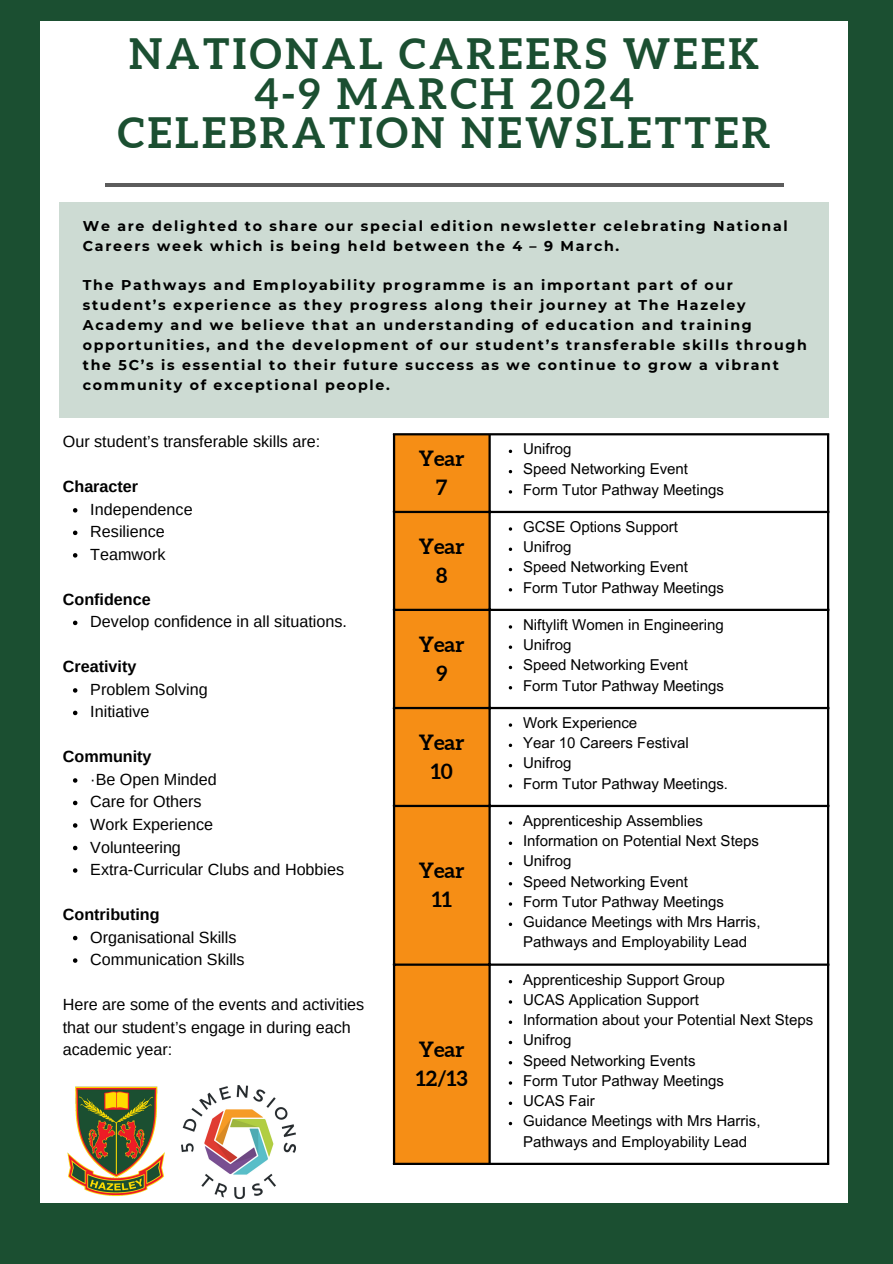
<style>
.page{position:relative;width:893px;height:1264px;background:#fff}
.page>*{position:absolute;margin:0;border:0;box-sizing:border-box;transform-origin:0 0}
.t1{font:700 41.85px/39.3px "Aleo";letter-spacing:.08em;color:#1b4f31;text-align:center}
.t2{font:700 21px "Aleo";color:#000}
.t3{font:16.2px/22.5px "Arimo";color:#000}
.t4{font:700 16.2px "Arimo";color:#000}
.t5{font:15px/20.2px "Arial MT Pro";color:#000}
.t6{font:700 14.25px/20px "Montserrat";letter-spacing:.12em;color:#000}
</style>
<div class="page">
<div style="left:0;top:0;width:892px;height:1263px;background:#1b4f31"></div>
<div style="left:40px;top:21px;width:807px;height:1181px;background:#fff"></div>
<hr style="left:105px;top:183px;width:678px;height:3px;background:#5c5c5c">
<div style="left:59px;top:202px;width:769px;height:215px;background:#cddbd3"></div>
<img style="left:182px;top:1085px;width:113px;height:113px">
<img style="left:67px;top:1086px;width:98px;height:110px">
<div style="left:395px;top:435px;width:93px;height:727px;background:#f68e15"></div>
<svg style="left:508px;top:449px;width:4px;height:4px"></svg>
<svg style="left:508px;top:547px;width:4px;height:4px"></svg>
<svg style="left:508px;top:645px;width:4px;height:4px"></svg>
<svg style="left:508px;top:743px;width:4px;height:4px"></svg>
<svg style="left:508px;top:841px;width:4px;height:4px"></svg>
<svg style="left:508px;top:922px;width:4px;height:4px"></svg>
<hr style="left:393px;top:435px;width:2px;height:727px;background:#000">
<hr style="left:488px;top:435px;width:2px;height:727px;background:#000">
<hr style="left:826px;top:435px;width:3px;height:727px;background:#000">
<hr style="left:393px;top:433px;width:436px;height:2px;background:#000">
<hr style="left:393px;top:511px;width:436px;height:2px;background:#000">
<hr style="left:393px;top:608px;width:436px;height:3px;background:#000">
<hr style="left:393px;top:707px;width:436px;height:2px;background:#000">
<hr style="left:393px;top:804px;width:436px;height:3px;background:#000">
<hr style="left:393px;top:963px;width:436px;height:2px;background:#000">
<hr style="left:393px;top:1162px;width:436px;height:2px;background:#000">
<svg style="left:73px;top:508px;width:4px;height:4px"></svg>
<svg style="left:73px;top:530px;width:4px;height:5px"></svg>
<svg style="left:73px;top:553px;width:4px;height:4px"></svg>
<svg style="left:73px;top:620px;width:4px;height:5px"></svg>
<svg style="left:73px;top:688px;width:4px;height:4px"></svg>
<svg style="left:73px;top:710px;width:4px;height:5px"></svg>
<svg style="left:73px;top:778px;width:4px;height:4px"></svg>
<svg style="left:73px;top:800px;width:4px;height:5px"></svg>
<svg style="left:73px;top:823px;width:4px;height:4px"></svg>
<svg style="left:73px;top:845px;width:4px;height:5px"></svg>
<svg style="left:73px;top:868px;width:4px;height:4px"></svg>
<svg style="left:73px;top:935px;width:4px;height:5px"></svg>
<svg style="left:73px;top:958px;width:4px;height:4px"></svg>
<h1 class="t1" style="left:118px;top:34px;width:654px">NATIONAL CAREERS WEEK<br>4-9 MARCH 2024<br>CELEBRATION NEWSLETTER</h1>
<p class="t6" style="left:83px;top:216px;width:706px">We are delighted to share our special edition newsletter celebrating National<br>Careers week which is being held between the 4 – 9 March.</p>
<p class="t6" style="left:83px;top:275px;width:725px">The Pathways and Employability programme is an important part of our student’s experience as they progress along their journey at The Hazeley Academy and we believe that an understanding of education and training opportunities, and the development of our student’s transferable skills through the 5C’s is essential to their future success as we continue to grow a vibrant community of exceptional people.</p>
<p class="t3" style="left:63px;top:430px;width:259px">Our student’s transferable skills are:</p>
<p class="t4" style="left:63px;top:477px;width:77px">Character</p>
<h3 class="t3" style="left:90px;top:498px;width:104px">Independence</h3>
<h2 class="t3" style="left:90px;top:520px;width:76px">Resilience</h2>
<p class="t3" style="left:90px;top:543px;width:77px">Teamwork</p>
<p class="t4" style="left:63px;top:590px;width:89px">Confidence</p>
<p class="t3" style="left:90px;top:610px;width:258px">Develop confidence in all situations.</p>
<h2 class="t4" style="left:63px;top:657px;width:75px">Creativity</h2>
<p class="t3" style="left:90px;top:678px;width:119px">Problem Solving</p>
<h2 class="t3" style="left:90px;top:700px;width:61px">Initiative</h2>
<p class="t4" style="left:63px;top:747px;width:90px">Community</p>
<p class="t3" style="left:90px;top:768px;width:128px">·Be Open Minded</p>
<h2 class="t3" style="left:90px;top:790px;width:113px">Care for Others</h2>
<p class="t3" style="left:90px;top:813px;width:124px">Work Experience</p>
<p class="t3" style="left:90px;top:835px;width:92px">Volunteering</p>
<p class="t3" style="left:90px;top:858px;width:255px">Extra-Curricular Clubs and Hobbies</p>
<p class="t4" style="left:63px;top:905px;width:98px">Contributing</p>
<p class="t3" style="left:90px;top:925px;width:148px">Organisational Skills</p>
<h2 class="t3" style="left:90px;top:948px;width:156px">Communication Skills</h2>
<p class="t3" style="left:63px;top:993px;width:303px">Here are some of the events and activities that our student’s engage in during each academic year:</p>
<p class="t2" style="left:419px;top:446px;width:47px">Year</p>
<p class="t2" style="left:436px;top:475px;width:13px">7</p>
<p class="t2" style="left:419px;top:534px;width:47px">Year</p>
<p class="t2" style="left:436px;top:563px;width:13px">8</p>
<p class="t2" style="left:419px;top:632px;width:47px">Year</p>
<p class="t2" style="left:436px;top:661px;width:12px">9</p>
<p class="t2" style="left:419px;top:730px;width:47px">Year</p>
<p class="t2" style="left:431px;top:759px;width:24px">10</p>
<p class="t2" style="left:419px;top:858px;width:47px">Year</p>
<p class="t2" style="left:431px;top:887px;width:22px">11</p>
<p class="t2" style="left:419px;top:1037px;width:47px">Year</p>
<p class="t2" style="left:416px;top:1066px;width:53px">12/13</p>
<p class="t5" style="left:523px;top:440px;width:50px">Unifrog</p>
<p class="t5" style="left:523px;top:461px;width:167px">Speed Networking Event</p>
<p class="t5" style="left:523px;top:481px;width:202px">Form Tutor Pathway Meetings</p>
<p class="t5" style="left:523px;top:518px;width:157px">GCSE Options Support</p>
<p class="t5" style="left:523px;top:538px;width:50px">Unifrog</p>
<p class="t5" style="left:523px;top:559px;width:167px">Speed Networking Event</p>
<p class="t5" style="left:523px;top:579px;width:202px">Form Tutor Pathway Meetings</p>
<p class="t5" style="left:523px;top:616px;width:202px">Niftylift Women in Engineering</p>
<p class="t5" style="left:523px;top:636px;width:50px">Unifrog</p>
<p class="t5" style="left:523px;top:656px;width:167px">Speed Networking Event</p>
<p class="t5" style="left:523px;top:677px;width:202px">Form Tutor Pathway Meetings</p>
<p class="t5" style="left:523px;top:714px;width:116px">Work Experience</p>
<p class="t5" style="left:523px;top:734px;width:167px">Year 10 Careers Festival</p>
<p class="t5" style="left:523px;top:755px;width:50px">Unifrog</p>
<p class="t5" style="left:523px;top:775px;width:206px">Form Tutor Pathway Meetings.</p>
<p class="t5" style="left:523px;top:812px;width:181px">Apprenticeship Assemblies</p>
<p class="t5" style="left:523px;top:832px;width:237px">Information on Potential Next Steps</p>
<p class="t5" style="left:523px;top:852px;width:50px">Unifrog</p>
<p class="t5" style="left:523px;top:873px;width:167px">Speed Networking Event</p>
<p class="t5" style="left:523px;top:893px;width:202px">Form Tutor Pathway Meetings</p>
<p class="t5" style="left:523px;top:913px;width:239px">Guidance Meetings with Mrs Harris,<br>Pathways and Employability Lead</p>
<p class="t5" style="left:523px;top:971px;width:203px">Apprenticeship Support Group</p>
<p class="t5" style="left:523px;top:991px;width:177px">UCAS Application Support</p>
<p class="t5" style="left:523px;top:1011px;width:292px">Information about your Potential Next Steps</p>
<p class="t5" style="left:523px;top:1031px;width:50px">Unifrog</p>
<p class="t5" style="left:523px;top:1052px;width:174px">Speed Networking Events</p>
<p class="t5" style="left:523px;top:1072px;width:202px">Form Tutor Pathway Meetings</p>
<p class="t5" style="left:523px;top:1092px;width:73px">UCAS Fair</p>
<p class="t5" style="left:523px;top:1112px;width:239px">Guidance Meetings with Mrs Harris,<br>Pathways and Employability Lead</p>
</div>
